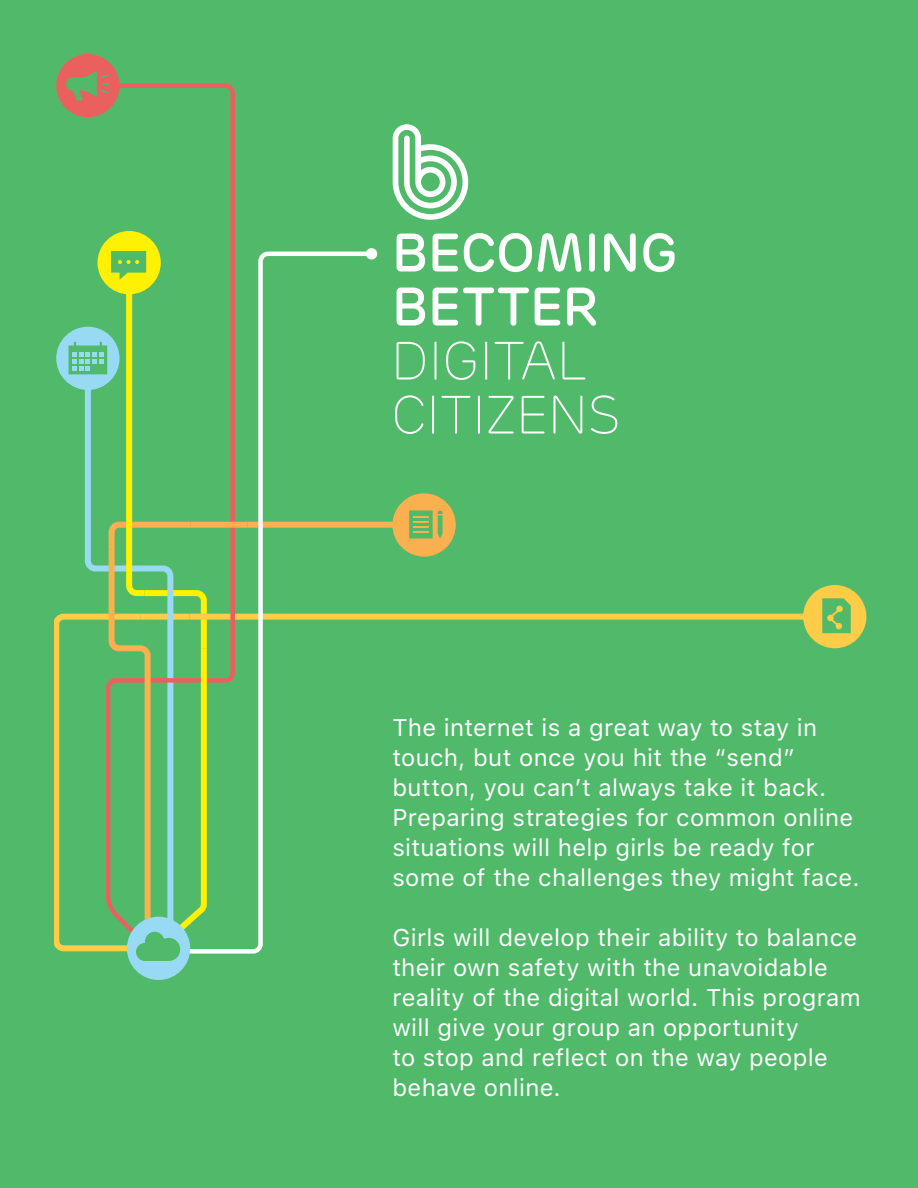
<style>
.page{position:relative;width:918px;height:1188px;background:#50ba6a}
.page>*{position:absolute;margin:0;border:0;box-sizing:border-box;transform-origin:0 0}
.t1{font:200 54px "Rubrik";letter-spacing:-.02em;color:#fff}
.t2{font:500 54px/54px "Rubrik";letter-spacing:-.01em;color:#fff}
.t3{font:24px/30px "SF Pro Text";letter-spacing:.015em;color:#fff}
</style>
<div class="page">
<svg style="left:393px;top:124px;width:75px;height:96px"></svg>
<div style="left:189px;top:614px;width:625px;height:6px;background:#fecc46"></div>
<svg style="left:120px;top:83px;width:115px;height:148px"></svg>
<div style="left:803px;top:585px;width:63px;height:63px;background:#fecc46;border-radius:50%"></div>
<svg style="left:822px;top:598px;width:29px;height:35px"></svg>
<svg style="left:56px;top:54px;width:64px;height:63px"></svg>
<svg style="left:54px;top:231px;width:402px;height:749px"></svg>
<p class="t2" style="left:392px;top:226px;width:288px">BECOMING<br>BETTER</p>
<p class="t1" style="left:390px;top:326px;width:197px">DIGITAL</p>
<p class="t1" style="left:391px;top:380px;width:231px">CITIZENS</p>
<p class="t3" style="left:392px;top:714px;width:469px">The internet is a great way to stay in touch, but once you hit the “send” button, you can’t always take it back.<br>Preparing strategies for common online situations will help girls be ready for some of the challenges they might face.</p>
<p class="t3" style="left:392px;top:924px;width:470px">Girls will develop their ability to balance their own safety with the unavoidable reality of the digital world. This program will give your group an opportunity<br>to stop and reflect on the way people behave online.</p>
</div>
